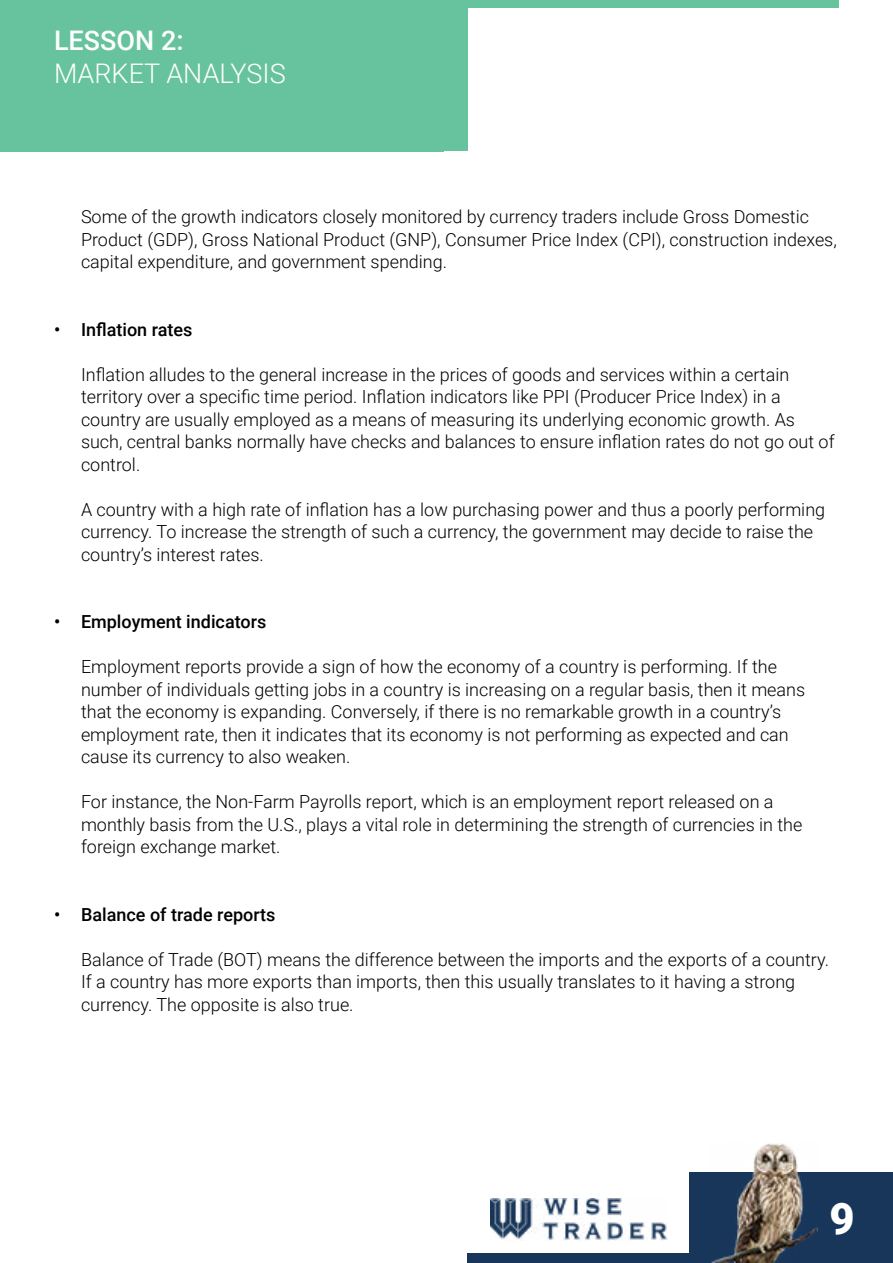
<style>
.page{position:relative;width:893px;height:1263px;background:#fff}
.page>*{position:absolute;margin:0;border:0;box-sizing:border-box;transform-origin:0 0}
.t1{font:900 43.5px "Roboto";color:#fff}
.t2{font:300 27px "Roboto";color:#fff}
.t3{font:500 27px "Roboto";color:#fff}
.t4{font:300 18px/22.5px "Roboto";color:#000}
.t5{font:500 18px "Roboto";color:#000}
</style>
<div class="page">
<div style="left:467px;top:1254px;width:222px;height:9px;background:#18365a"></div>
<div style="left:689px;top:1173px;width:204px;height:90px;background:#18365a"></div>
<img style="left:710px;top:1143px;width:108px;height:120px">
<img style="left:490px;top:1198px;width:177px;height:42px">
<div style="left:0;top:0;width:467px;height:150px;background:#67c39d"></div>
<div style="left:445px;top:0;width:394px;height:8px;background:#67c39d"></div>
<h2 class="t3" style="left:54px;top:22px;width:131px">LESSON 2:</h2>
<h2 class="t2" style="left:54px;top:54px;width:233px">MARKET ANALYSIS</h2>
<p class="t4" style="left:81px;top:205px;width:757px">Some of the growth indicators closely monitored by currency traders include Gross Domestic<br>Product (GDP), Gross National Product (GNP), Consumer Price Index (CPI), construction indexes, capital expenditure, and government spending.</p>
<p class="t5" style="left:54px;top:317px;width:140px">• Inflation rates</p>
<p class="t4" style="left:81px;top:362px;width:755px">Inflation alludes to the general increase in the prices of goods and services within a certain territory over a specific time period. Inflation indicators like PPI (Producer Price Index) in a country are usually employed as a means of measuring its underlying economic growth. As such, central banks normally have checks and balances to ensure inflation rates do not go out of control.</p>
<p class="t4" style="left:81px;top:497px;width:746px">A country with a high rate of inflation has a low purchasing power and thus a poorly performing currency. To increase the strength of such a currency, the government may decide to raise the country’s interest rates.</p>
<p class="t5" style="left:54px;top:609px;width:214px">• Employment indicators</p>
<p class="t4" style="left:81px;top:655px;width:726px">Employment reports provide a sign of how the economy of a country is performing. If the number of individuals getting jobs in a country is increasing on a regular basis, then it means that the economy is expanding. Conversely, if there is no remarkable growth in a country’s employment rate, then it indicates that its economy is not performing as expected and can cause its currency to also weaken.</p>
<p class="t4" style="left:81px;top:790px;width:723px">For instance, the Non-Farm Payrolls report, which is an employment report released on a monthly basis from the U.S., plays a vital role in determining the strength of currencies in the foreign exchange market.</p>
<p class="t5" style="left:54px;top:902px;width:223px">• Balance of trade reports</p>
<p class="t4" style="left:81px;top:947px;width:749px">Balance of Trade (BOT) means the difference between the imports and the exports of a country.<br>If a country has more exports than imports, then this usually translates to it having a strong currency. The opposite is also true.</p>
<h1 class="t1" style="left:829px;top:1188px;width:27px">9</h1>
</div>
